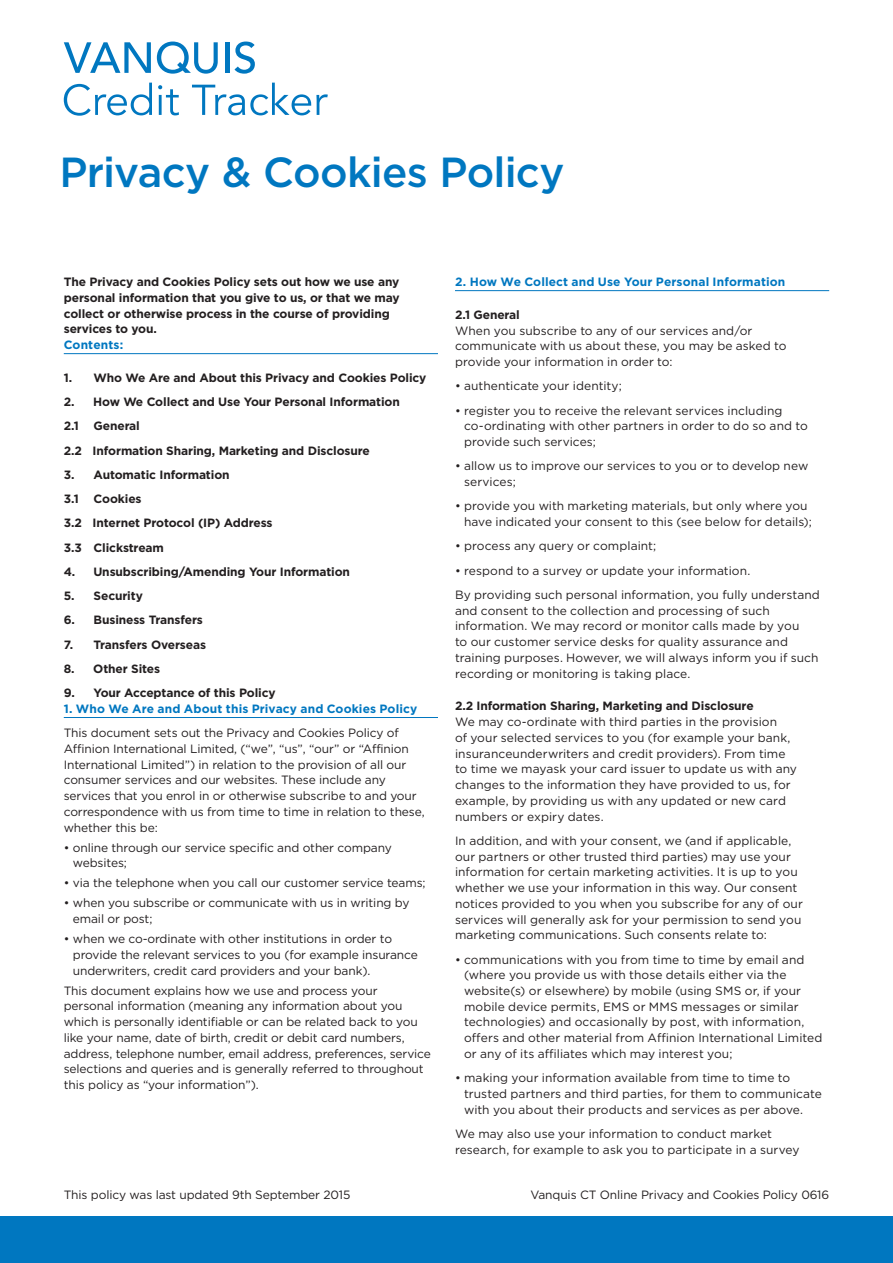
<style>
.page{position:relative;width:893px;height:1263px;background:#fff}
.page>*{position:absolute;margin:0;border:0;box-sizing:border-box;transform-origin:0 0}
.t1{font:500 42px "Gotham";letter-spacing:-.02em;color:#0077c0}
.t2{font:12px/15.8px "Gotham";letter-spacing:-.005em;color:#231f20}
.t3{font:700 12px/24.3px "Gotham";letter-spacing:-.01em;color:#231f20}
.t4{font:700 12px "Gotham";letter-spacing:.01em;color:#0077c0}
</style>
<div class="page">
<div style="left:0;top:1216px;width:893px;height:47px;background:#0077c0"></div>
<svg style="left:64px;top:83px;width:88px;height:33px"></svg>
<svg style="left:158px;top:85px;width:21px;height:30px"></svg>
<svg style="left:192px;top:83px;width:136px;height:32px"></svg>
<svg style="left:64px;top:42px;width:87px;height:31px"></svg>
<svg style="left:157px;top:42px;width:61px;height:32px"></svg>
<hr style="left:225px;top:42px;width:4px;height:31px;background:#0077c0">
<svg style="left:235px;top:42px;width:20px;height:32px"></svg>
<hr style="left:64px;top:353px;width:374px;height:1px;background:#0077c0">
<hr style="left:64px;top:717px;width:374px;height:1px;background:#0077c0">
<hr style="left:455px;top:290px;width:374px;height:1px;background:#0077c0">
<h1 class="t1" style="left:60px;top:144px;width:506px">Privacy &amp; Cookies Policy</h1>
<p class="t3" style="left:64px;top:274px;width:337px;line-height:15.8px">The Privacy and Cookies Policy sets out how we use any personal information that you give to us, or that we may collect or otherwise process in the course of providing services to you.</p>
<p class="t4" style="left:64px;top:337px;width:61px">Contents:</p>
<p class="t3" style="left:64px;top:365px;width:364px">1. Who We Are and About this Privacy and Cookies Policy</p>
<p class="t3" style="left:64px;top:389px;width:338px">2. How We Collect and Use Your Personal Information<br>2.1 General<br>2.2 Information Sharing, Marketing and Disclosure</p>
<p class="t3" style="left:64px;top:462px;width:210px">3. Automatic Information<br>3.1 Cookies<br>3.2 Internet Protocol (IP) Address<br>3.3 Clickstream</p>
<p class="t3" style="left:64px;top:559px;width:288px">4. Unsubscribing/Amending Your Information</p>
<p class="t3" style="left:64px;top:584px;width:81px">5. Security</p>
<p class="t3" style="left:64px;top:608px;width:141px">6. Business Transfers</p>
<p class="t3" style="left:64px;top:632px;width:144px">7. Transfers Overseas</p>
<p class="t3" style="left:64px;top:656px;width:98px">8. Other Sites</p>
<p class="t3" style="left:64px;top:681px;width:213px">9. Your Acceptance of this Policy</p>
<p class="t4" style="left:64px;top:701px;width:355px">1. Who We Are and About this Privacy and Cookies Policy</p>
<p class="t2" style="left:64px;top:725px;width:362px">This document sets out the Privacy and Cookies Policy of Affinion International Limited, (“we”, “us”, “our” or “Affinion International Limited”) in relation to the provision of all our consumer services and our websites. These include any services that you enrol in or otherwise subscribe to and your correspondence with us from time to time in relation to these, whether this be:</p>
<p class="t2" style="left:73px;top:839px;width:320px;text-indent:-9px">• online through our service specific and other company websites;</p>
<p class="t2" style="left:64px;top:875px;width:363px">• via the telephone when you call our customer service teams;</p>
<p class="t2" style="left:73px;top:895px;width:338px;text-indent:-9px">• when you subscribe or communicate with us in writing by email or post;</p>
<p class="t2" style="left:73px;top:931px;width:346px;text-indent:-9px">• when we co-ordinate with other institutions in order to provide the relevant services to you (for example insurance underwriters, credit card providers and your bank).</p>
<p class="t2" style="left:64px;top:982px;width:369px">This document explains how we use and process your<br>personal information (meaning any information about you which is personally identifiable or can be related back to you like your name, date of birth, credit or debit card numbers, address, telephone number, email address, preferences, service selections and queries and is generally referred to throughout this policy as “your information”).</p>
<p class="t4" style="left:455px;top:274px;width:332px">2. How We Collect and Use Your Personal Information</p>
<p class="t3" style="left:455px;top:302px;width:66px">2.1 General</p>
<p class="t2" style="left:455px;top:322px;width:333px">When you subscribe to any of our services and/or communicate with us about these, you may be asked to provide your information in order to:</p>
<p class="t2" style="left:455px;top:378px;width:168px">• authenticate your identity;</p>
<p class="t2" style="left:464px;top:402px;width:345px;text-indent:-9px">• register you to receive the relevant services including co-ordinating with other partners in order to do so and to provide such services;</p>
<p class="t2" style="left:464px;top:458px;width:346px;text-indent:-9px">• allow us to improve our services to you or to develop new services;</p>
<p class="t2" style="left:464px;top:498px;width:349px;text-indent:-9px">• provide you with marketing materials, but only where you have indicated your consent to this (see below for details);</p>
<p class="t2" style="left:455px;top:538px;width:203px">• process any query or complaint;</p>
<p class="t2" style="left:455px;top:558px;width:366px;line-height:24.3px">• respond to a survey or update your information.<br>By providing such personal information, you fully understand</p>
<p class="t2" style="left:455px;top:602px;width:365px">and consent to the collection and processing of such information. We may record or monitor calls made by you<br>to our customer service desks for quality assurance and training purposes. However, we will always inform you if such recording or monitoring is taking place.</p>
<p class="t3" style="left:455px;top:694px;width:300px">2.2 Information Sharing, Marketing and Disclosure</p>
<p class="t2" style="left:455px;top:714px;width:343px">We may co-ordinate with third parties in the provision<br>of your selected services to you (for example your bank, insuranceunderwriters and credit providers). From time to time we mayask your card issuer to update us with any changes to the information they have provided to us, for example, by providing us with any updated or new card numbers or expiry dates.</p>
<p class="t2" style="left:455px;top:832px;width:349px">In addition, and with your consent, we (and if applicable, our partners or other trusted third parties) may use your information for certain marketing activities. It is up to you whether we use your information in this way. Our consent notices provided to you when you subscribe for any of our services will generally ask for your permission to send you marketing communications. Such consents relate to:</p>
<p class="t2" style="left:464px;top:951px;width:360px;text-indent:-9px">• communications with you from time to time by email and (where you provide us with those details either via the website(s) or elsewhere) by mobile (using SMS or, if your mobile device permits, EMS or MMS messages or similar technologies) and occasionally by post, with information, offers and other material from Affinion International Limited or any of its affiliates which may interest you;</p>
<p class="t2" style="left:464px;top:1070px;width:359px;text-indent:-9px">• making your information available from time to time to trusted partners and third parties, for them to communicate with you about their products and services as per above.</p>
<p class="t2" style="left:455px;top:1125px;width:346px">We may also use your information to conduct market research, for example to ask you to participate in a survey</p>
<p class="t2" style="left:64px;top:1187px;width:288px">This policy was last updated 9th September 2015</p>
<p class="t2" style="left:530px;top:1187px;width:300px">Vanquis CT Online Privacy and Cookies Policy 0616</p>
</div>
